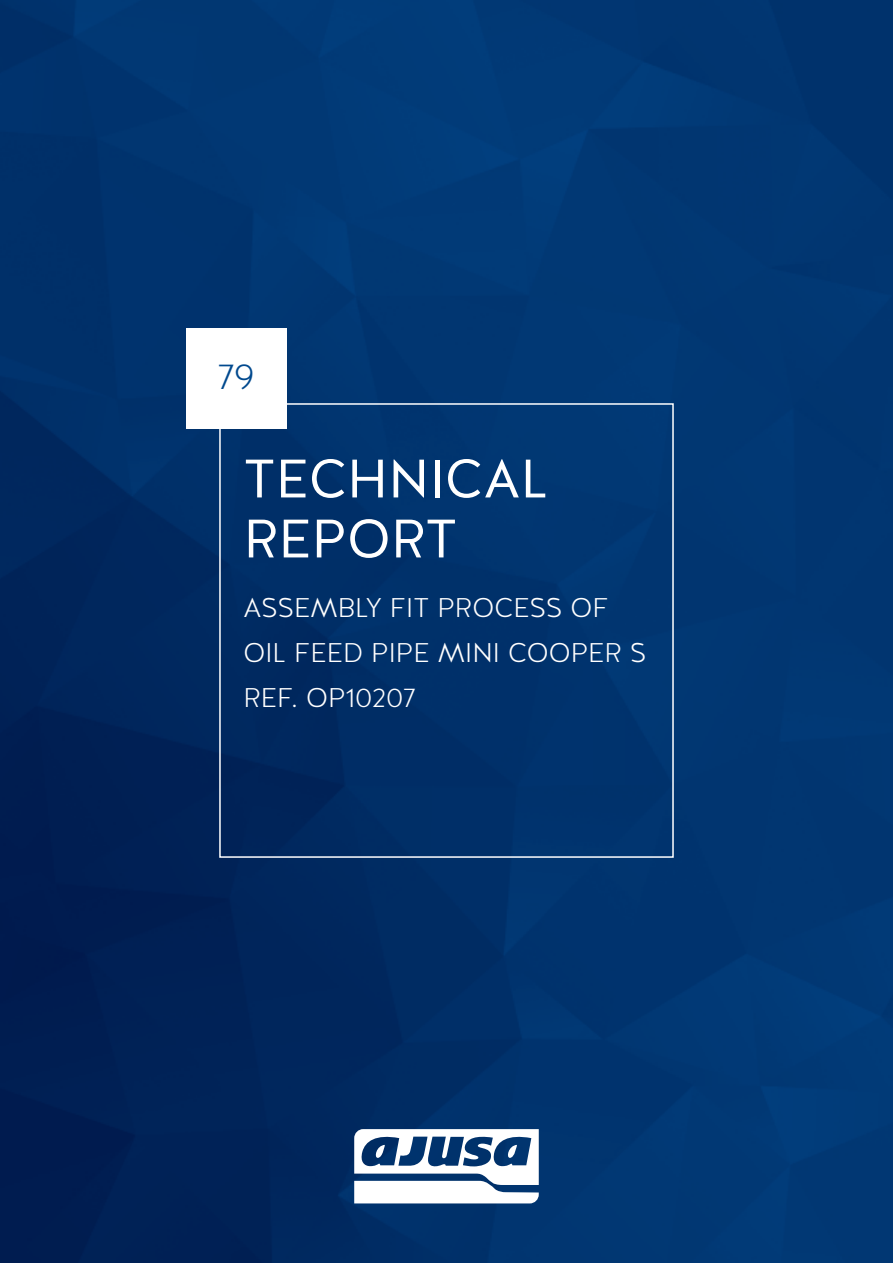
<style>
.page{position:relative;width:893px;height:1263px;background:#fff}
.page>*{position:absolute;margin:0;border:0;box-sizing:border-box;transform-origin:0 0}
.t1{font:54px/60px "Halis GR";color:#fff}
.t2{font:300 36px "Halis GR";color:#01498e}
.t3{font:300 27px/45px "Halis GR";color:#fff}
</style>
<div class="page">
<img style="left:0;top:0;width:893px;height:1263px">
<div style="left:219px;top:403px;width:455px;height:455px;border:2px solid #fff"></div>
<div style="left:186px;top:328px;width:101px;height:101px;background:#fff"></div>
<svg style="left:354px;top:1129px;width:185px;height:74px"></svg>
<h2 class="t2" style="left:218px;top:354px;width:38px">79</h2>
<h1 class="t1" style="left:243px;top:450px;width:307px">TECHNICAL<br>REPORT</h1>
<p class="t3" style="left:243px;top:586px;width:405px">ASSEMBLY FIT PROCESS OF<br>OIL FEED PIPE MINI COOPER S<br>REF. OP10207</p>
</div>
